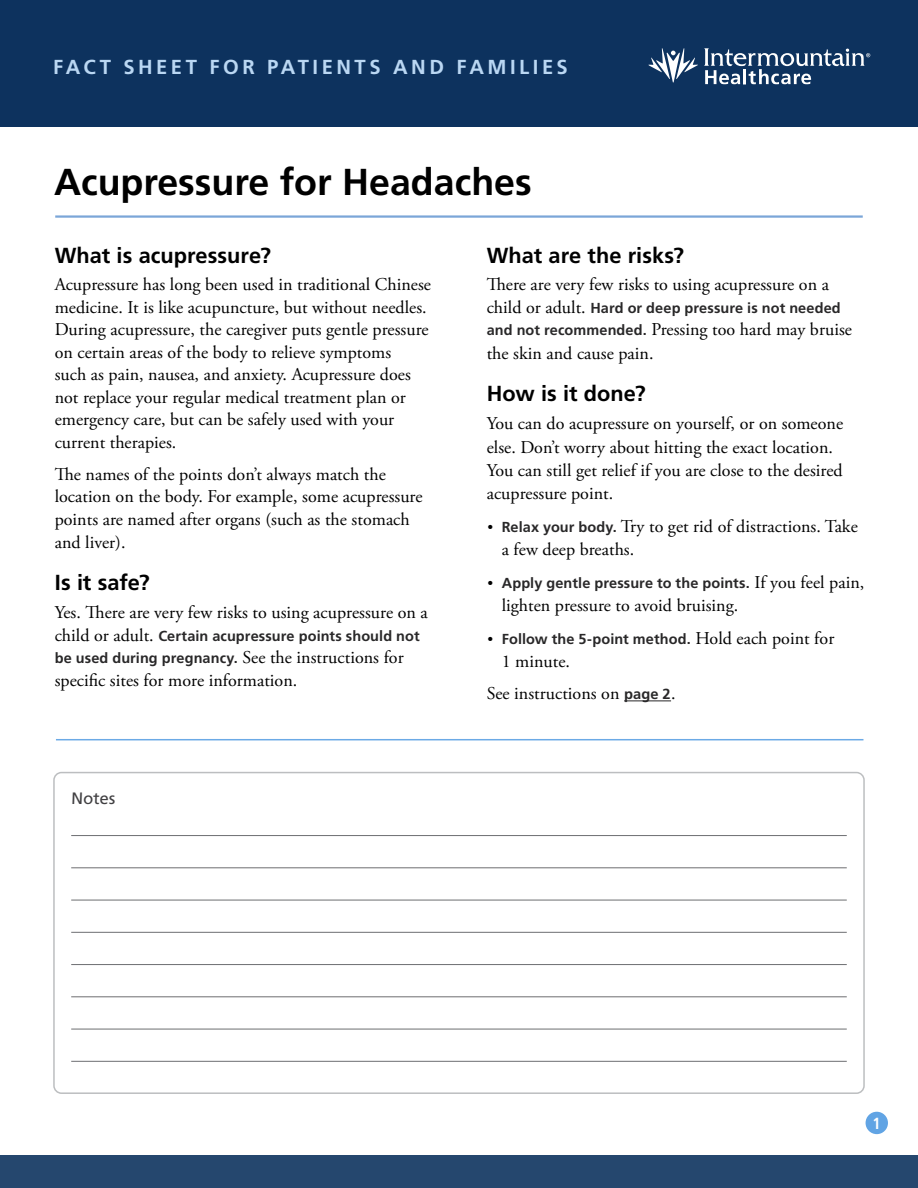
<style>
.page{position:relative;width:918px;height:1188px;background:#fff}
.page>*{position:absolute;margin:0;border:0;box-sizing:border-box;transform-origin:0 0}
.Title__h1{font:700 37.5px "Frutiger LT Std";color:#000}
.Level_1__h2{font:700 21.75px "Frutiger LT Std";color:#000}
.t1{font:700 20.25px "Frutiger LT Std";letter-spacing:.17em;color:#bad7f3}
.Main__p{font:18px/22.5px "Adobe Garamond Pro";color:#000}
.Main_table{font:16.5px "Frutiger LT Std";color:#414042}
.t2{font:700 condensed 16.2px "Frutiger LT Std";color:#fff}
.Main__p-2{font:700 14.4px/22.5px "Frutiger LT Std";letter-spacing:.01em;color:#292829}
.s1{font-family:"Adobe Garamond Pro";font-weight:400;font-size:18px;color:#000}
.s2{font-family:"Frutiger LT Std";font-weight:700;font-size:14.4px;color:#292829}
.s3{font-size:15px}
.s4{font-family:"Adobe Garamond Pro";font-weight:400;font-size:15px;color:#000}
.s5{font-family:"Frutiger LT Std";font-weight:700;font-size:14.7px;color:#292829}
</style>
<div class="page">
<div style="left:0;top:0;width:918px;height:127px;background:#0d325e"></div>
<svg style="left:648px;top:48px;width:50px;height:34px"></svg>
<svg style="left:704px;top:48px;width:166px;height:36px"></svg>
<div style="left:0;top:1156px;width:918px;height:32px;background:#25476e"></div>
<div style="left:866px;top:1112px;width:22px;height:22px;background:#61a4e4;border-radius:50%"></div>
<hr style="left:55px;top:215px;width:808px;height:3px;background:#7ba6d8">
<hr style="left:624px;top:701px;width:47px;height:1px;background:#292829">
<hr style="left:71px;top:835px;width:776px;height:1px;background:#6d6e71">
<hr style="left:71px;top:867px;width:776px;height:1px;background:#6d6e71">
<hr style="left:71px;top:900px;width:776px;height:1px;background:#6d6e71">
<hr style="left:71px;top:932px;width:776px;height:1px;background:#6d6e71">
<hr style="left:71px;top:964px;width:776px;height:1px;background:#6d6e71">
<hr style="left:71px;top:996px;width:776px;height:1px;background:#6d6e71">
<hr style="left:71px;top:1029px;width:776px;height:1px;background:#6d6e71">
<hr style="left:71px;top:1061px;width:776px;height:1px;background:#6d6e71">
<div style="left:53px;top:772px;width:812px;height:322px;border:2px solid #bcbec0;border-radius:8px"></div>
<hr style="left:56px;top:739px;width:807px;height:1px;background:#6baae6">
<p class="t1" style="left:53px;top:55px;width:516px">FACT SHEET FOR PATIENTS AND FAMILIES</p>
<p class="Title__h1" style="left:54px;top:160px;width:479px">Acupressure for Headaches</p>
<p class="Level_1__h2" style="left:55px;top:242px;width:218px">What is acupressure?</p>
<p class="Main__p" style="left:55px;top:274px;width:378px">Acupressure has long been used in traditional Chinese medicine. It is like acupuncture, but without needles.<br>During acupressure, the caregiver puts gentle pressure on certain areas of the body to relieve symptoms<br>such as pain, nausea, and anxiety. Acupressure does not replace your regular medical treatment plan or emergency care, but can be safely used with your current therapies.</p>
<p class="Main__p" style="left:55px;top:463px;width:369px">The names of the points don’t always match the location on the body. For example, some acupressure points are named after organs (such as the stomach and liver).</p>
<p class="Level_1__h2" style="left:55px;top:570px;width:96px">Is it safe?</p>
<p class="Main__p" style="left:55px;top:602px;width:375px">Yes. There are very few risks to using acupressure on a</p>
<p class="Main__p-2" style="left:55px;top:624px;width:366px"><span class="s1">child or adult.</span> Certain acupressure points should not be used during pregnancy. <span class="s1">See the instructions for</span></p>
<p class="Main__p" style="left:55px;top:670px;width:244px">specific sites for more information.</p>
<p class="Main_table" style="left:71px;top:788px;width:46px">Notes</p>
<p class="Level_1__h2" style="left:487px;top:242px;width:199px">What are the risks?</p>
<p class="Main__p" style="left:487px;top:274px;width:344px">There are very few risks to using acupressure on a</p>
<p class="Main__p-2" style="left:487px;top:297px;width:356px"><span class="s1">child or adult.</span> Hard or deep pressure is not needed</p>
<p class="Main__p" style="left:487px;top:319px;width:367px;line-height:23.2px"><span class="s2">and not recommended.</span> Pressing too hard may bruise the skin and cause pain.</p>
<p class="Level_1__h2" style="left:487px;top:381px;width:160px">How is it done?</p>
<p class="Main__p" style="left:487px;top:413px;width:358px;line-height:23.2px">You can do acupressure on yourself, or on someone else. Don’t worry about hitting the exact location.<br>You can still get relief if you are close to the desired acupressure point.</p>
<p class="Main__p" style="left:502px;top:515px;width:358px;line-height:23.2px;text-indent:-14px"><span class="s3">•</span> <span class="s2">Relax your body.</span> Try to get rid of distractions. Take a few deep breaths.</p>
<p class="Main__p-2" style="left:487px;top:571px;width:378px"><span class="s4">•</span> Apply gentle pressure to the points. <span class="s1">If you feel pain,</span></p>
<p class="Main__p" style="left:502px;top:595px;width:238px">lighten pressure to avoid bruising.</p>
<p class="Main__p-2" style="left:487px;top:627px;width:348px"><span class="s4">•</span> Follow the 5-point method. <span class="s1">Hold each point for</span></p>
<p class="Main__p" style="left:502px;top:650px;width:70px">1 minute.</p>
<p class="Main__p" style="left:487px;top:683px;width:190px">See instructions on <span class="s5">page 2</span>.</p>
<p class="t2" style="left:873px;top:1113px;width:10px">1</p>
</div>
